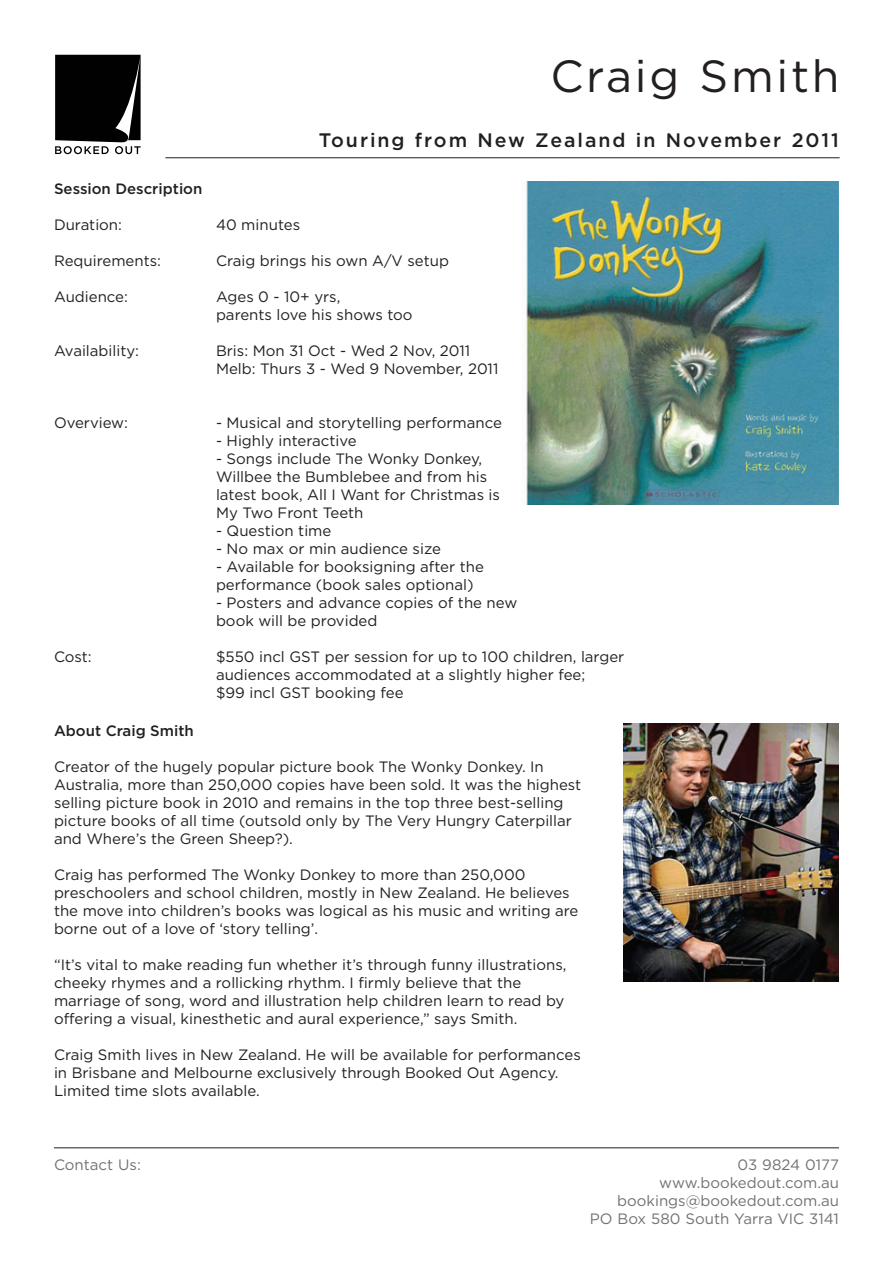
<style>
.page{position:relative;width:893px;height:1263px;background:#fff}
.page>*{position:absolute;margin:0;border:0;box-sizing:border-box;transform-origin:0 0}
.t1{font:45px "Gotham";letter-spacing:.06em;color:#231f20}
.t2{font:500 19.5px "Gotham";letter-spacing:.1em;color:#231f20}
.t3{font:15px/18px "Gotham";color:#231f20}
.t4{font:15px/18px "Gotham";color:#717074;text-align:right}
.t5{font:500 15px "Gotham";color:#231f20}
</style>
<div class="page">
<hr style="left:165px;top:158px;width:675px;height:1px;background:#231f20">
<svg style="left:55px;top:55px;width:86px;height:99px;background:#262626"></svg>
<hr style="left:54px;top:1147px;width:785px;height:1px;background:#231f20">
<img style="left:526px;top:181px;width:313px;height:323px">
<img style="left:624px;top:723px;width:215px;height:258px">
<h1 class="t1" style="left:550px;top:52px;width:291px">Craig Smith</h1>
<h2 class="t2" style="left:319px;top:129px;width:522px">Touring from New Zealand in November 2011</h2>
<p class="t5" style="left:54px;top:180px;width:150px">Session Description</p>
<p class="t3" style="left:54px;top:215px;width:70px">Duration:</p>
<p class="t3" style="left:216px;top:215px;width:86px">40 minutes</p>
<p class="t3" style="left:54px;top:251px;width:109px">Requirements:</p>
<p class="t3" style="left:216px;top:251px;width:234px">Craig brings his own A/V setup</p>
<p class="t3" style="left:54px;top:287px;width:76px">Audience:</p>
<p class="t3" style="left:216px;top:287px;width:198px">Ages 0 - 10+ yrs,<br>parents love his shows too</p>
<p class="t3" style="left:54px;top:341px;width:87px">Availability:</p>
<p class="t3" style="left:216px;top:341px;width:284px">Bris: Mon 31 Oct - Wed 2 Nov, 2011<br>Melb: Thurs 3 - Wed 9 November, 2011</p>
<p class="t3" style="left:54px;top:413px;width:76px">Overview:</p>
<p class="t3" style="left:216px;top:413px;width:287px">- Musical and storytelling performance</p>
<p class="t3" style="left:216px;top:431px;width:142px">- Highly interactive</p>
<p class="t3" style="left:216px;top:449px;width:286px">- Songs include The Wonky Donkey,<br>Willbee the Bumblebee and from his latest book, All I Want for Christmas is<br>My Two Front Teeth</p>
<p class="t3" style="left:216px;top:521px;width:117px">- Question time</p>
<p class="t3" style="left:216px;top:539px;width:227px">- No max or min audience size</p>
<p class="t3" style="left:216px;top:557px;width:269px">- Available for booksigning after the performance (book sales optional)</p>
<p class="t3" style="left:216px;top:593px;width:303px">- Posters and advance copies of the new book will be provided</p>
<p class="t3" style="left:54px;top:647px;width:39px">Cost:</p>
<p class="t3" style="left:216px;top:647px;width:410px">$550 incl GST per session for up to 100 children, larger audiences accommodated at a slightly higher fee;<br>$99 incl GST booking fee</p>
<p class="t5" style="left:54px;top:722px;width:141px">About Craig Smith</p>
<p class="t3" style="left:54px;top:757px;width:529px">Creator of the hugely popular picture book The Wonky Donkey. In Australia, more than 250,000 copies have been sold. It was the highest selling picture book in 2010 and remains in the top three best-selling picture books of all time (outsold only by The Very Hungry Caterpillar and Where’s the Green Sheep?).</p>
<p class="t3" style="left:54px;top:865px;width:526px">Craig has performed The Wonky Donkey to more than 250,000 preschoolers and school children, mostly in New Zealand. He believes the move into children’s books was logical as his music and writing are borne out of a love of ‘story telling’.</p>
<p class="t3" style="left:54px;top:955px;width:514px">“It’s vital to make reading fun whether it’s through funny illustrations, cheeky rhymes and a rollicking rhythm. I firmly believe that the marriage of song, word and illustration help children learn to read by offering a visual, kinesthetic and aural experience,” says Smith.</p>
<p class="t3" style="left:54px;top:1045px;width:528px">Craig Smith lives in New Zealand. He will be available for performances in Brisbane and Melbourne exclusively through Booked Out Agency.<br>Limited time slots available.</p>
<p class="t4" style="left:54px;top:1155px;width:88px">Contact Us:</p>
<p class="t4" style="left:590px;top:1155px;width:251px">03 9824 0177 www.bookedout.com.au bookings@bookedout.com.au<br>PO Box 580 South Yarra VIC 3141</p>
</div>
